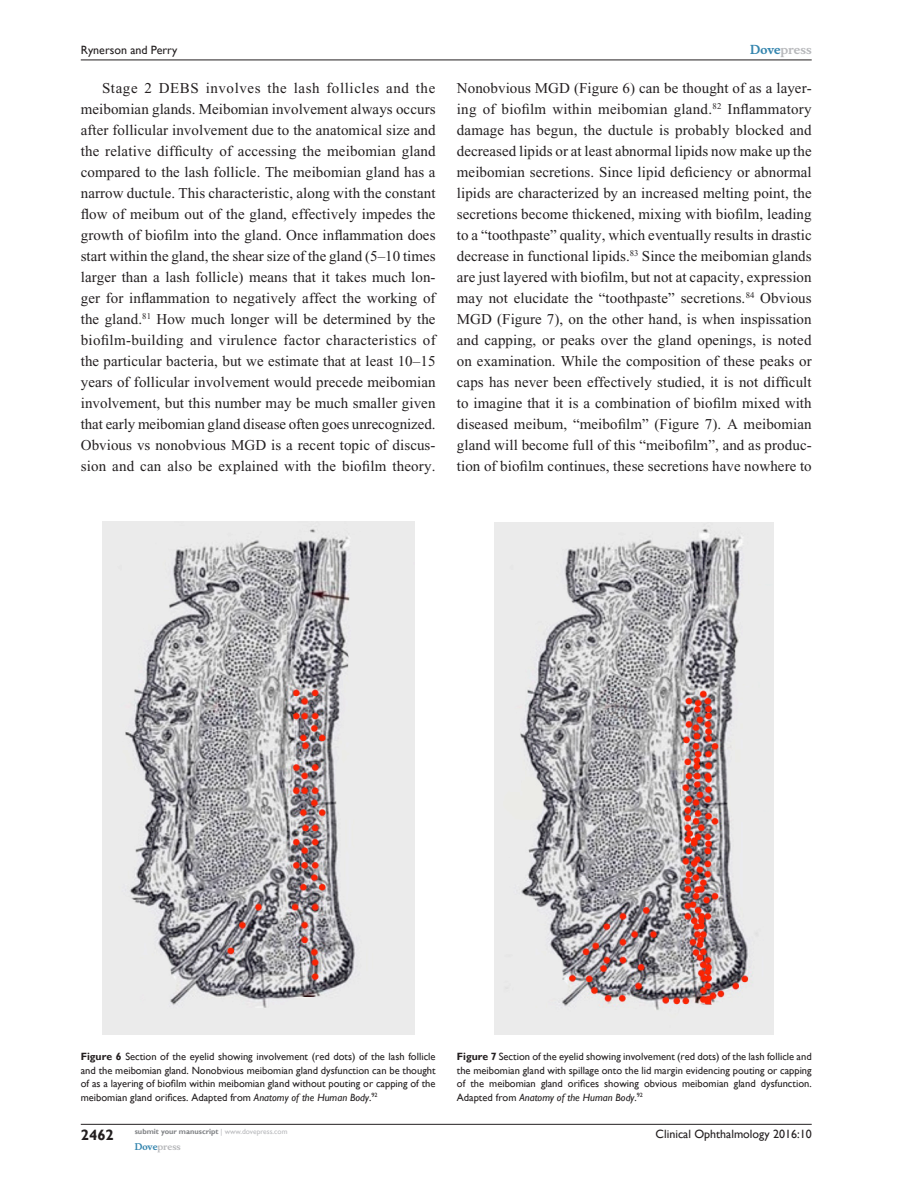
<style>
.page{position:relative;width:918px;height:1188px;background:#fff}
.page>*{position:absolute;margin:0;border:0;box-sizing:border-box;transform-origin:0 0}
.Tx{font:15px/21px "Times New Roman";letter-spacing:.005em;color:#231f20;text-align:justify}
.t1{font:700 15px "Gill Sans";color:#231f20}
.t2{font:12px "Gill Sans";color:#231f20}
.t3{font:700 12px "Musee";color:#b8b9bc}
.FigC{font:10.5px/13.5px "Gill Sans";color:#231f20;text-align:justify}
.t4{font:700 9px "Musee";color:#b8b9bc}
.t5{font:700 7.5px "Gill Sans";color:#808285}
.s1{color:#3485ae}
.s2{font-weight:700}
.s3{font-style:italic}
.s4{font-weight:400;color:#b8b9bc}
</style>
<div class="page">
<hr style="left:81px;top:1124px;width:731px;height:1px;background:#231f20">
<hr style="left:81px;top:60px;width:731px;height:1px;background:#231f20">
<img style="left:102px;top:522px;width:312px;height:513px">
<img style="left:495px;top:522px;width:279px;height:513px">
<p class="t3" style="left:750px;top:43px;width:63px"><span class="s1">Dove</span>press</p>
<p class="t2" style="left:81px;top:43px;width:98px">Rynerson and Perry</p>
<p class="Tx" style="left:81px;top:77px;width:357px;text-indent:21px">Stage 2 DEBS involves the lash follicles and the meibomian glands. Meibomian involvement always occurs after follicular involvement due to the anatomical size and the relative difficulty of accessing the meibomian gland compared to the lash follicle. The meibomian gland has a narrow ductule. This characteristic, along with the constant flow of meibum out of the gland, effectively impedes the growth of biofilm into the gland. Once inflammation does start within the gland, the shear size of the gland (5–10 times larger than a lash follicle) means that it takes much lon&shy;ger for inflammation to negatively affect the working of the gland.<sup>81</sup> How much longer will be determined by the biofilm-building and virulence factor characteristics of the particular bacteria, but we estimate that at least 10–15 years of follicular involvement would precede meibomian involvement, but this number may be much smaller given that early meibomian gland disease often goes unrecognized.<br>Obvious vs nonobvious MGD is a recent topic of discus&shy;sion and can also be explained with the biofilm theory.</p>
<p class="Tx" style="left:457px;top:77px;width:356px">Nonobvious MGD (Figure 6) can be thought of as a layer&shy;ing of biofilm within meibomian gland.<sup>82</sup> Inflammatory damage has begun, the ductule is probably blocked and decreased lipids or at least abnormal lipids now make up the meibomian secretions. Since lipid deficiency or abnormal lipids are characterized by an increased melting point, the secretions become thickened, mixing with biofilm, leading to a “toothpaste” quality, which eventually results in drastic decrease in functional lipids.<sup>83</sup> Since the meibomian glands are just layered with biofilm, but not at capacity, expression may not elucidate the “toothpaste” secretions.<sup>84</sup> Obvious MGD (Figure 7), on the other hand, is when inspissation and capping, or peaks over the gland openings, is noted on examination. While the composition of these peaks or caps has never been effectively studied, it is not difficult to imagine that it is a combination of biofilm mixed with diseased meibum, “meibofilm” (Figure 7). A meibomian gland will become full of this “meibofilm”, and as produc&shy;tion of biofilm continues, these secretions have nowhere to</p>
<p class="FigC" style="left:81px;top:1050px;width:356px"><span class="s2">Figure 6</span> Section of the eyelid showing involvement (red dots) of the lash follicle and the meibomian gland. Nonobvious meibomian gland dysfunction can be thought of as a layering of biofilm within meibomian gland without pouting or capping of the meibomian gland orifices. Adapted from <span class="s3">Anatomy of the Human Body</span>.<sup>92</sup></p>
<p class="FigC" style="left:457px;top:1050px;width:356px"><span class="s2">Figure 7</span> Section of the eyelid showing involvement (red dots) of the lash follicle and the meibomian gland with spillage onto the lid margin evidencing pouting or capping of the meibomian gland orifices showing obvious meibomian gland dysfunction.<br>Adapted from <span class="s3">Anatomy of the Human Body</span>.<sup>92</sup></p>
<p class="t1" style="left:81px;top:1126px;width:35px">2462</p>
<p class="t5" style="left:135px;top:1127px;width:154px">submit your manuscript <span class="s4">| www.dovepress.com</span></p>
<p class="t4" style="left:135px;top:1141px;width:48px"><span class="s1">Dove</span>press</p>
<p class="t2" style="left:656px;top:1127px;width:158px">Clinical Ophthalmology 2016:10</p>
</div>
